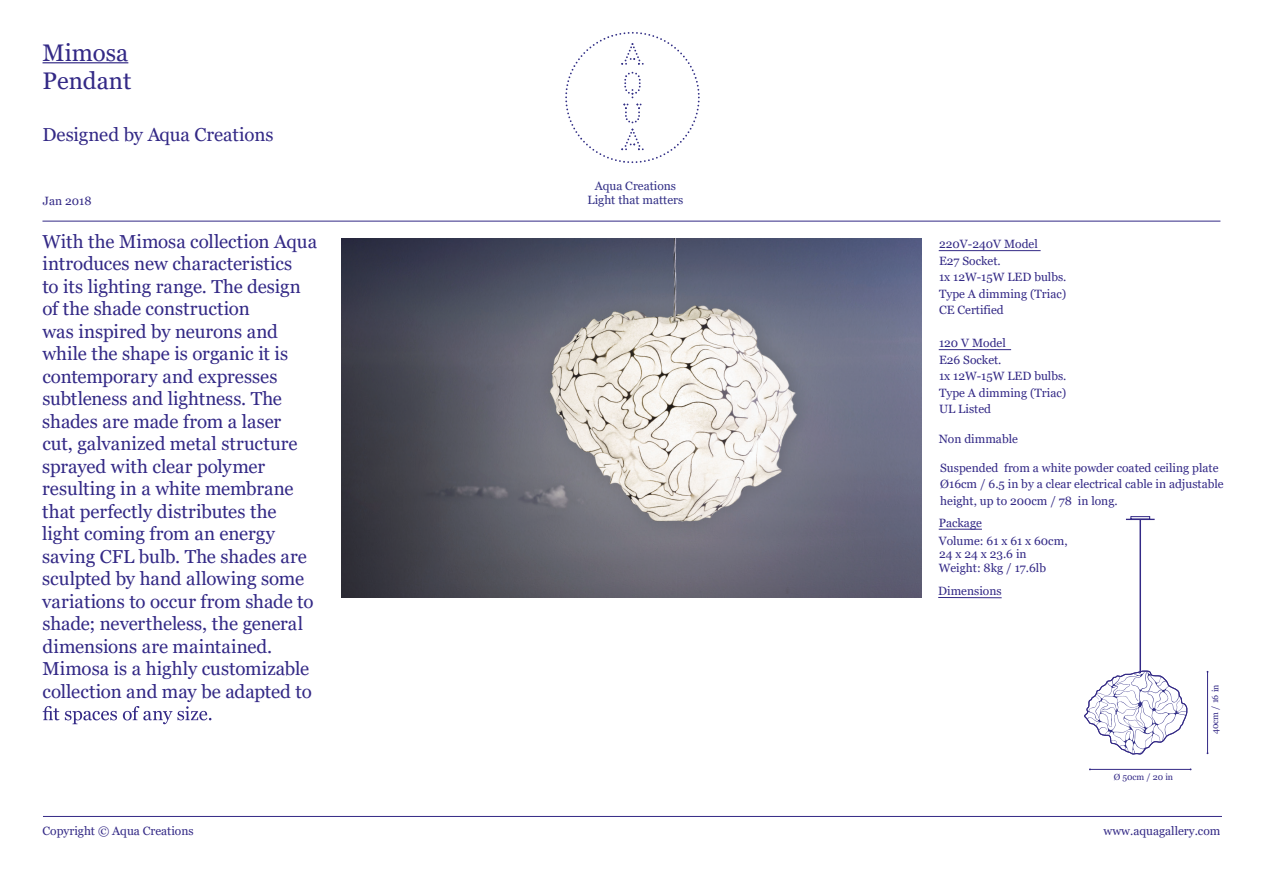
<style>
.page{position:relative;width:1263px;height:893px;background:#fff}
.page>*{position:absolute;margin:0;border:0;box-sizing:border-box;transform-origin:0 0}
.t1{font:24px/28.8px "Georgia";color:#332986}
.t2{font:18.75px/22.5px "Georgia";color:#332986}
.t3{font:12px/16.5px "Georgia";color:#332986}
.t4{font:12px/14.4px "Georgia";color:#322f86;text-align:center}
.t5{font:8.85px "Georgia";color:#332986}
</style>
<div class="page">
<svg style="left:43px;top:706px;width:168px;height:18px"></svg>
<hr style="left:43px;top:62px;width:85px;height:1px;background:#332986">
<hr style="left:939px;top:250px;width:102px;height:1px;background:#332986">
<hr style="left:939px;top:349px;width:72px;height:1px;background:#332986">
<hr style="left:938px;top:597px;width:64px;height:1px;background:#332986">
<svg style="left:565px;top:32px;width:135px;height:131px"></svg>
<hr style="left:42px;top:221px;width:1178px;height:1px;background:#332986">
<hr style="left:43px;top:816px;width:1179px;height:1px;background:#332986">
<img style="left:341px;top:239px;width:581px;height:358px">
<hr style="left:1207px;top:672px;width:1px;height:81px;background:#332986">
<hr style="left:1090px;top:769px;width:100px;height:1px;background:#332986">
<svg style="left:1084px;top:671px;width:103px;height:84px"></svg>
<div style="left:1131px;top:516px;width:19px;height:3px;border:1px solid #332986"></div>
<svg style="left:1126px;top:519px;width:28px;height:1px"></svg>
<hr style="left:1140px;top:520px;width:1px;height:153px;background:#332986">
<hr style="left:939px;top:529px;width:43px;height:1px;background:#332986">
<p class="t1" style="left:43px;top:39px;width:90px">Mimosa<br>Pendant</p>
<p class="t2" style="left:43px;top:123px;width:233px">Designed by Aqua Creations</p>
<p class="t3" style="left:43px;top:193px;width:50px">Jan 2018</p>
<p class="t2" style="left:42px;top:230px;width:276px">With the Mimosa collection Aqua introduces new characteristics<br>to its lighting range. The design of the shade construction<br>was inspired by neurons and while the shape is organic it is contemporary and expresses subtleness and lightness. The shades are made from a laser<br>cut, galvanized metal structure sprayed with clear polymer resulting in a white membrane that perfectly distributes the light coming from an energy saving CFL bulb. The shades are sculpted by hand allowing some variations to occur from shade to shade; nevertheless, the general dimensions are maintained.<br>Mimosa is a highly customizable collection and may be adapted to</p>
<p class="t4" style="left:587px;top:179px;width:97px">Aqua Creations<br>Light that matters</p>
<p class="t3" style="left:939px;top:236px;width:129px">220V-240V Model<br>E27 Socket.<br>1x 12W-15W LED bulbs.<br>Type A dimming (Triac)<br>CE Certified</p>
<p class="t3" style="left:939px;top:335px;width:129px">120 V Model<br>E26 Socket.<br>1x 12W-15W LED bulbs.<br>Type A dimming (Triac)<br>UL Listed</p>
<p class="t3" style="left:939px;top:431px;width:81px">Non dimmable</p>
<p class="t3" style="left:940px;top:459px;width:285px">Suspended from a white powder coated ceiling plate<br>Ø16cm / 6.5 in by a clear electrical cable in adjustable height, up to 200cm / 78 in long.</p>
<p class="t3" style="left:939px;top:514px;width:130px;line-height:18px">Package<br>Volume: 61 x 61 x 60cm,</p>
<p class="t3" style="left:939px;top:560px;width:109px">Weight: 8kg / 17.6lb</p>
<p class="t3" style="left:939px;top:545px;width:89px">24 x 24 x 23.6 in</p>
<p class="t3" style="left:938px;top:582px;width:65px">Dimensions</p>
<p class="t5" style="left:1114px;top:772px;width:61px">Ø 50cm / 20 in</p>
<p class="t5" style="left:1210px;top:734px;width:51px;rotate:-90deg">40cm / 16 in</p>
<p class="t3" style="left:43px;top:822px;width:153px">Copyright © Aqua Creations</p>
<p class="t3" style="left:1103px;top:822px;width:118px">www.aquagallery.com</p>
</div>
